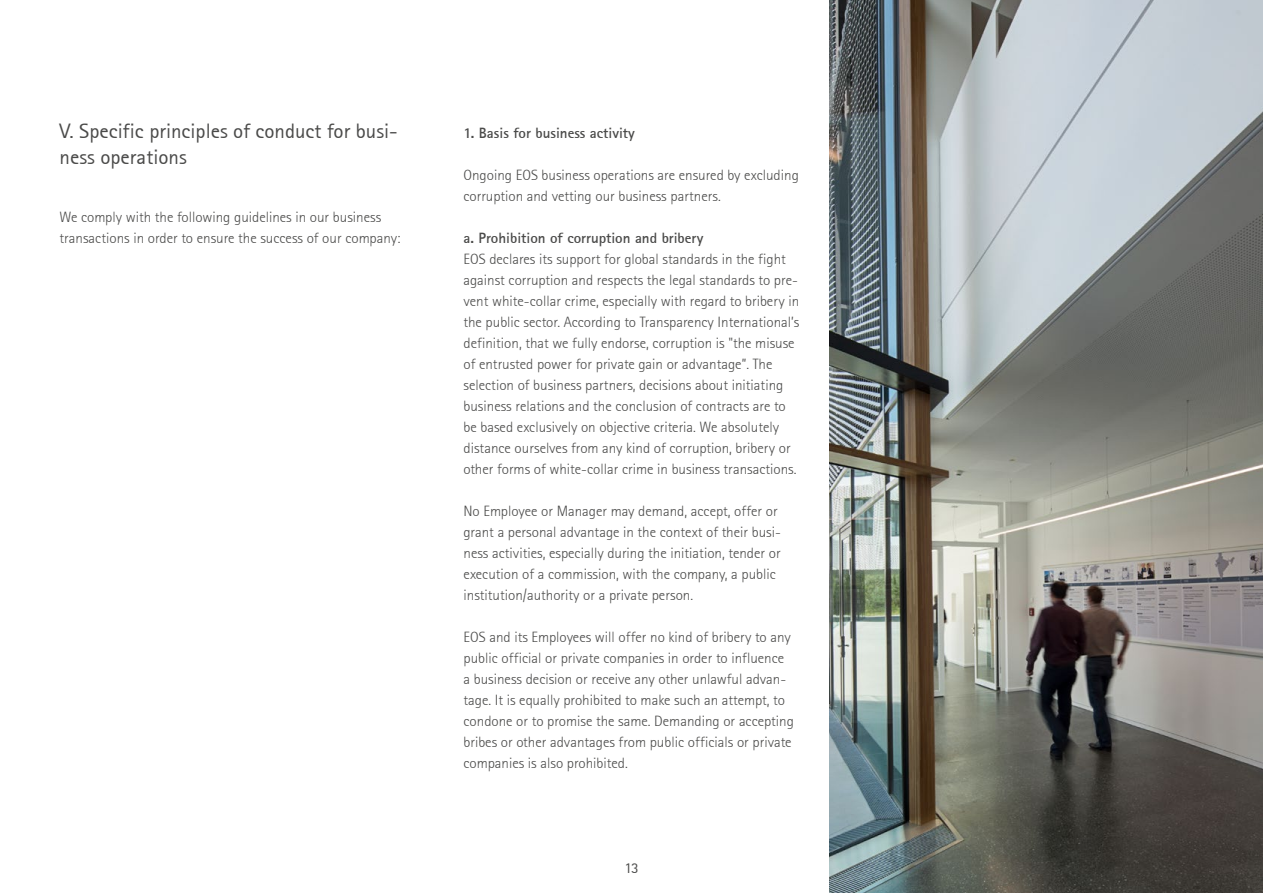
<style>
.page{position:relative;width:1263px;height:893px;background:#fff}
.page>*{position:absolute;margin:0;border:0;box-sizing:border-box;transform-origin:0 0}
.t1{font:21px/25.5px "Rotis San Ser T";color:#4a4a49}
.t2{font:15px/21px "Rotis San Ser T Ligh";color:#4a4a49}
.t3{font:700 15px "Rotis San Ser T";color:#4a4a49}
.t4{font:15px "Rotis San Ser T";color:#4a4a49}
</style>
<div class="page">
<img style="left:829px;top:0;width:434px;height:893px">
<h1 class="t1" style="left:60px;top:118px;width:340px">V. Specific principles of conduct for busi&shy;ness operations</h1>
<p class="t2" style="left:60px;top:206px;width:342px">We comply with the following guidelines in our business transactions in order to ensure the success of our company:</p>
<p class="t3" style="left:463px;top:123px;width:173px">1. Basis for business activity</p>
<p class="t2" style="left:463px;top:164px;width:337px">Ongoing EOS business operations are ensured by excluding corruption and vetting our business partners.</p>
<p class="t3" style="left:463px;top:228px;width:242px">a. Prohibition of corruption and bribery</p>
<p class="t2" style="left:463px;top:248px;width:337px">EOS declares its support for global standards in the fight against corruption and respects the legal standards to pre&shy;vent white-collar crime, especially with regard to bribery in the public sector. According to Transparency International’s definition, that we fully endorse, corruption is "the misuse of entrusted power for private gain or advantage”. The selection of business partners, decisions about initiating business relations and the conclusion of contracts are to be based exclusively on objective criteria. We absolutely distance ourselves from any kind of corruption, bribery or other forms of white-collar crime in business transactions.</p>
<p class="t2" style="left:463px;top:500px;width:319px">No Employee or Manager may demand, accept, offer or grant a personal advantage in the context of their busi&shy;ness activities, especially during the initiation, tender or execution of a commission, with the company, a public institution/authority or a private person.</p>
<p class="t2" style="left:463px;top:626px;width:332px">EOS and its Employees will offer no kind of bribery to any public official or private companies in order to influence a business decision or receive any other unlawful advan&shy;tage. It is equally prohibited to make such an attempt, to condone or to promise the same. Demanding or accepting bribes or other advantages from public officials or private companies is also prohibited.</p>
<p class="t4" style="left:624px;top:859px;width:16px">13</p>
</div>
